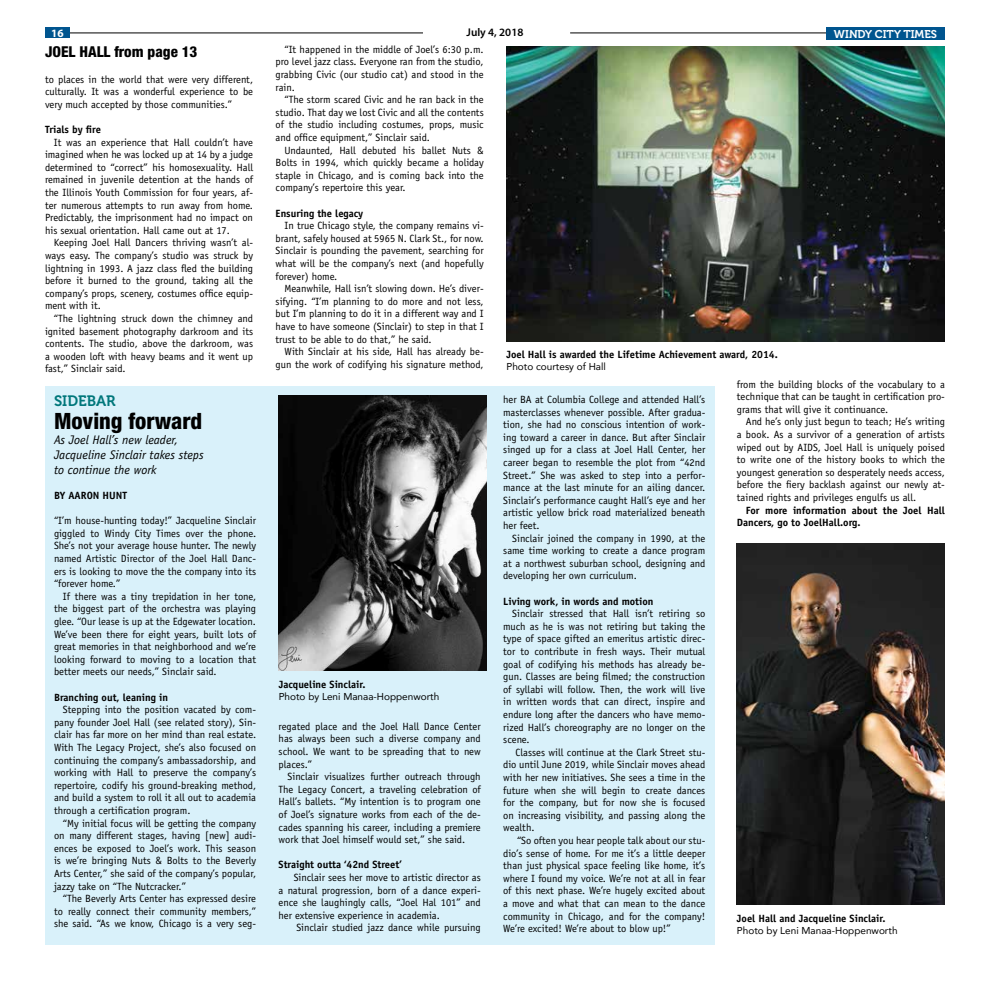
<style>
.page{position:relative;width:990px;height:990px;background:#fff}
.page>*{position:absolute;margin:0;border:0;box-sizing:border-box;transform-origin:0 0}
.t1{font:800 condensed 22.5px "Helvetica Neue";color:#000}
.t2{font:800 condensed 15px "Helvetica Neue";color:#000}
.t3{font:15px "Museo 700";color:#00777b}
.t4{font:italic 12.5px/15px "Officina Sans";color:#000}
.t5{font:11.25px "Museo 700";color:#fff}
.t6{font:600 11.25px "Myriad Pro";color:#000}
.t7{font:700 11.25px "Myriad Pro";color:#fff}
.t8{font:10.5px/12.6px "Officina Sans";color:#000;text-align:justify}
.t9{font:700 10.5px/12.6px "Officina Sans";color:#000}
.t10{font:10px "Avenir";color:#000}
</style>
<div class="page">
<hr style="left:570px;top:33px;width:374px;height:1px;background:#000">
<hr style="left:65px;top:33px;width:358px;height:1px;background:#000">
<div style="left:45px;top:27px;width:25px;height:11px;background:#00558f"></div>
<div style="left:826px;top:27px;width:119px;height:13px;background:#00558f"></div>
<div style="left:45px;top:386px;width:669px;height:559px;background:#d9f1fa"></div>
<img style="left:279px;top:395px;width:208px;height:275px">
<img style="left:506px;top:46px;width:439px;height:295px">
<img style="left:737px;top:544px;width:208px;height:360px">
<p class="t7" style="left:51px;top:26px;width:14px">16</p>
<p class="t6" style="left:467px;top:25px;width:58px">July 4, 2018</p>
<p class="t5" style="left:834px;top:28px;width:105px">WINDY CITY TIMES</p>
<h2 class="t2" style="left:45px;top:43px;width:154px">JOEL HALL from page 13</h2>
<p class="t8" style="left:276px;top:43px;width:210px;text-indent:9px">“It happened in the middle of Joel’s 6:30 p.m. pro level jazz class. Everyone ran from the studio, grabbing Civic (our studio cat) and stood in the rain.</p>
<p class="t8" style="left:276px;top:93px;width:210px;text-indent:9px">“The storm scared Civic and he ran back in the studio. That day we lost Civic and all the contents of the studio including costumes, props, music and office equipment,” Sinclair said.</p>
<p class="t8" style="left:276px;top:144px;width:210px;text-indent:9px">Undaunted, Hall debuted his ballet Nuts &amp; Bolts in 1994, which quickly became a holiday staple in Chicago, and is coming back into the company’s repertoire this year.</p>
<p class="t9" style="left:276px;top:207px;width:89px">Ensuring the legacy</p>
<p class="t8" style="left:276px;top:219px;width:210px;text-indent:9px">In true Chicago style, the company remains vi&shy;brant, safely housed at 5965 N. Clark St., for now.<br>Sinclair is pounding the pavement, searching for what will be the company’s next (and hopefully forever) home.</p>
<p class="t8" style="left:276px;top:282px;width:210px;text-indent:9px">Meanwhile, Hall isn’t slowing down. He’s diver&shy;sifying. “I’m planning to do more and not less, but I’m planning to do it in a different way and I have to have someone (Sinclair) to step in that I trust to be able to do that,” he said.</p>
<p class="t8" style="left:276px;top:345px;width:210px;text-align:right">With Sinclair at his side, Hall has already be&shy;gun the work of codifying his signature method,</p>
<p class="t8" style="left:45px;top:73px;width:210px">to places in the world that were very different, culturally. It was a wonderful experience to be very much accepted by those communities.”</p>
<p class="t9" style="left:45px;top:123px;width:58px">Trials by fire</p>
<p class="t8" style="left:45px;top:136px;width:210px;text-indent:9px">It was an experience that Hall couldn’t have imagined when he was locked up at 14 by a judge determined to “correct” his homosexuality. Hall remained in juvenile detention at the hands of the Illinois Youth Commission for four years, af&shy;ter numerous attempts to run away from home.<br>Predictably, the imprisonment had no impact on his sexual orientation. Hall came out at 17.</p>
<p class="t8" style="left:45px;top:237px;width:210px;text-indent:9px">Keeping Joel Hall Dancers thriving wasn’t al&shy;ways easy. The company’s studio was struck by lightning in 1993. A jazz class fled the building before it burned to the ground, taking all the company’s props, scenery, costumes office equip&shy;ment with it.</p>
<p class="t8" style="left:45px;top:312px;width:210px;text-indent:9px">“The lightning struck down the chimney and ignited basement photography darkroom and its contents. The studio, above the darkroom, was a wooden loft with heavy beams and it went up fast,” Sinclair said.</p>
<p class="t9" style="left:506px;top:348px;width:273px">Joel Hall is awarded the Lifetime Achievement award, 2014.</p>
<p class="t10" style="left:506px;top:359px;width:101px">Photo courtesy of Hall</p>
<h2 class="t3" style="left:54px;top:393px;width:63px">SIDEBAR</h2>
<h1 class="t1" style="left:54px;top:407px;width:150px">Moving forward</h1>
<p class="t4" style="left:54px;top:432px;width:151px">As Joel Hall’s new leader,<br>Jacqueline Sinclair takes steps to continue the work</p>
<p class="t9" style="left:54px;top:489px;width:75px">BY AARON HUNT</p>
<p class="t8" style="left:54px;top:514px;width:204px">“I’m house-hunting today!” Jacqueline Sinclair giggled to Windy City Times over the phone.<br>She’s not your average house hunter. The newly named Artistic Director of the Joel Hall Danc&shy;ers is looking to move the the company into its “forever home.”</p>
<p class="t8" style="left:54px;top:590px;width:204px;text-indent:9px">If there was a tiny trepidation in her tone, the biggest part of the orchestra was playing glee. “Our lease is up at the Edgewater location.<br>We’ve been there for eight years, built lots of great memories in that neighborhood and we’re looking forward to moving to a location that better meets our needs,” Sinclair said.</p>
<p class="t9" style="left:54px;top:691px;width:116px">Branching out, leaning in</p>
<p class="t8" style="left:54px;top:703px;width:204px;text-indent:9px">Stepping into the position vacated by com&shy;pany founder Joel Hall (see related story), Sin&shy;clair has far more on her mind than real estate.<br>With The Legacy Project, she’s also focused on continuing the company’s ambassadorship, and working with Hall to preserve the company’s repertoire, codify his ground-breaking method, and build a system to roll it all out to academia through a certification program.</p>
<p class="t8" style="left:54px;top:817px;width:204px;text-indent:9px">“My initial focus will be getting the company on many different stages, having [new] audi&shy;ences be exposed to Joel’s work. This season is we’re bringing Nuts &amp; Bolts to the Beverly Arts Center,” she said of the company’s popular, jazzy take on “The Nutcracker.”</p>
<p class="t8" style="left:54px;top:892px;width:204px;text-indent:9px">“The Beverly Arts Center has expressed desire to really connect their community members,” she said. “As we know, Chicago is a very seg-</p>
<p class="t9" style="left:279px;top:678px;width:88px">Jacqueline Sinclair.</p>
<p class="t10" style="left:279px;top:688px;width:162px">Photo by Leni Manaa-Hoppenworth</p>
<p class="t8" style="left:279px;top:720px;width:204px">regated place and the Joel Hall Dance Center has always been such a diverse company and school. We want to be spreading that to new places.”</p>
<p class="t8" style="left:279px;top:770px;width:204px;text-indent:9px">Sinclair visualizes further outreach through The Legacy Concert, a traveling celebration of Hall’s ballets. “My intention is to program one of Joel’s signature works from each of the de&shy;cades spanning his career, including a premiere work that Joel himself would set,” she said.</p>
<p class="t9" style="left:279px;top:858px;width:125px">Straight outta ‘42nd Street’</p>
<p class="t8" style="left:279px;top:871px;width:204px;text-indent:15px">Sinclair sees her move to artistic director as a natural progression, born of a dance experi&shy;ence she laughingly calls, “Joel Hal 101” and her extensive experience in academia.</p>
<p class="t8" style="left:296px;top:922px;width:186px">Sinclair studied jazz dance while pursuing</p>
<p class="t8" style="left:503px;top:393px;width:204px">her BA at Columbia College and attended Hall’s masterclasses whenever possible. After gradua&shy;tion, she had no conscious intention of work&shy;ing toward a career in dance. But after Sinclair singed up for a class at Joel Hall Center, her career began to resemble the plot from “42nd Street.” She was asked to step into a perfor&shy;mance at the last minute for an ailing dancer.<br>Sinclair’s performance caught Hall’s eye and her artistic yellow brick road materialized beneath her feet.</p>
<p class="t8" style="left:503px;top:532px;width:204px;text-indent:9px">Sinclair joined the company in 1990, at the same time working to create a dance program at a northwest suburban school, designing and developing her own curriculum.</p>
<p class="t9" style="left:503px;top:595px;width:152px">Living work, in words and motion</p>
<p class="t8" style="left:503px;top:607px;width:204px;text-indent:9px">Sinclair stressed that Hall isn’t retiring so much as he is was not retiring but taking the type of space gifted an emeritus artistic direc&shy;tor to contribute in fresh ways. Their mutual goal of codifying his methods has already be&shy;gun. Classes are being filmed; the construction of syllabi will follow. Then, the work will live in written words that can direct, inspire and endure long after the dancers who have memo&shy;rized Hall’s choreography are no longer on the scene.</p>
<p class="t8" style="left:503px;top:746px;width:204px;text-indent:12px">Classes will continue at the Clark Street stu&shy;dio until June 2019, while Sinclair moves ahead with her new initiatives. She sees a time in the future when she will begin to create dances for the company, but for now she is focused on increasing visibility, and passing along the wealth.</p>
<p class="t8" style="left:503px;top:834px;width:204px;text-indent:14px">“So often you hear people talk about our stu&shy;dio’s sense of home. For me it’s a little deeper than just physical space feeling like home, it’s where I found my voice. We’re not at all in fear of this next phase. We’re hugely excited about a move and what that can mean to the dance community in Chicago, and for the company!<br>We’re excited! We’re about to blow up!”</p>
<p class="t8" style="left:737px;top:378px;width:210px">from the building blocks of the vocabulary to a technique that can be taught in certification pro&shy;grams that will give it continuance.</p>
<p class="t8" style="left:737px;top:416px;width:210px;text-indent:9px">And he’s only just begun to teach; He’s writing a book. As a survivor of a generation of artists wiped out by AIDS, Joel Hall is uniquely poised to write one of the history books to which the youngest generation so desperately needs access, before the fiery backlash against our newly at&shy;tained rights and privileges engulfs us all.</p>
<p class="t9" style="left:737px;top:504px;width:210px;text-indent:9px">For more information about the Joel Hall<br>Dancers, go to JoelHall.org.</p>
<p class="t9" style="left:737px;top:912px;width:150px">Joel Hall and Jacqueline Sinclair.</p>
<p class="t10" style="left:737px;top:923px;width:162px">Photo by Leni Manaa-Hoppenworth</p>
</div>
